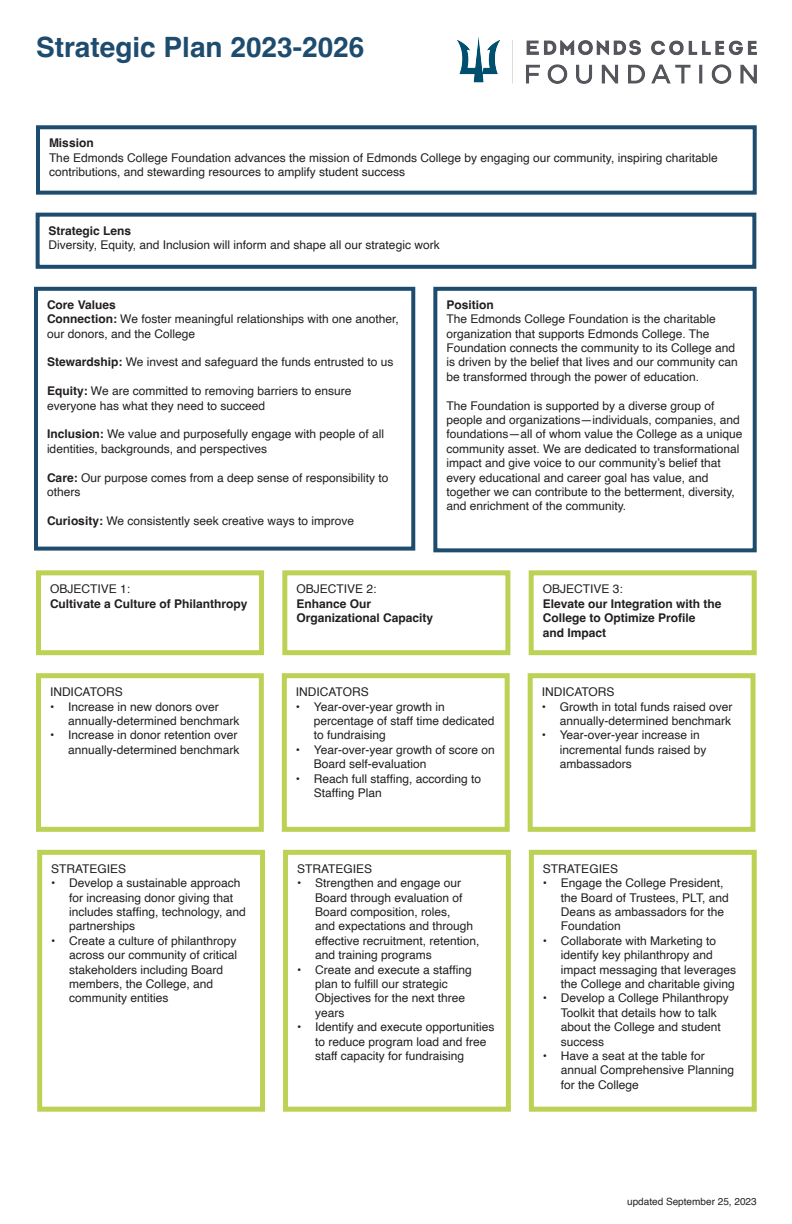
<style>
.page{position:relative;width:792px;height:1224px;background:#fff}
.page>*{position:absolute;margin:0;border:0;box-sizing:border-box;transform-origin:0 0}
.t1{font:700 28px "Helvetica";color:#1e4c6f}
.t2{font:12px/14.4px "Helvetica";color:#231f20}
.t3{font:700 12px/14.4px "Helvetica";color:#231f20}
.t4{font:10px "Helvetica";color:#231f20}
.s1{font-weight:700}
.s2{font-weight:400}
</style>
<div class="page">
<div style="left:34px;top:287px;width:381px;height:264px;border:4px solid #1e4c6f"></div>
<div style="left:433px;top:287px;width:324px;height:265px;border:4px solid #1e4c6f"></div>
<div style="left:36px;top:570px;width:228px;height:85px;border:5px solid #bbd254"></div>
<div style="left:282px;top:570px;width:228px;height:85px;border:5px solid #bbd254"></div>
<div style="left:529px;top:570px;width:228px;height:85px;border:5px solid #bbd254"></div>
<div style="left:36px;top:673px;width:228px;height:159px;border:5px solid #bbd254"></div>
<div style="left:282px;top:673px;width:228px;height:159px;border:5px solid #bbd254"></div>
<div style="left:528px;top:673px;width:228px;height:159px;border:5px solid #bbd254"></div>
<div style="left:36px;top:125px;width:721px;height:70px;border:4px solid #1e4c6f"></div>
<div style="left:36px;top:213px;width:720px;height:56px;border:4px solid #1e4c6f"></div>
<img style="left:458px;top:36px;width:299px;height:48px">
<div style="left:37px;top:850px;width:228px;height:262px;border:5px solid #bbd254"></div>
<div style="left:283px;top:850px;width:228px;height:262px;border:5px solid #bbd254"></div>
<div style="left:529px;top:850px;width:228px;height:262px;border:5px solid #bbd254"></div>
<p class="t1" style="left:36px;top:30px;width:330px">Strategic Plan 2023-2026</p>
<p class="t3" style="left:49px;top:137px;width:46px">Mission</p>
<p class="t2" style="left:49px;top:151px;width:670px">The Edmonds College Foundation advances the mission of Edmonds College by engaging our community, inspiring charitable contributions, and stewarding resources to amplify student success</p>
<p class="t2" style="left:49px;top:224px;width:393px"><span class="s1">Strategic Lens<br></span>Diversity, Equity, and Inclusion will inform and shape all our strategic work</p>
<p class="t3" style="left:47px;top:299px;width:70px">Core Values</p>
<p class="t2" style="left:47px;top:312px;width:353px"><span class="s1">Connection:</span> We foster meaningful relationships with one another, our donors, and the College</p>
<p class="t2" style="left:47px;top:355px;width:348px"><span class="s1">Stewardship:</span> We invest and safeguard the funds entrusted to us</p>
<p class="t2" style="left:47px;top:384px;width:306px"><span class="s1">Equity:</span> We are committed to removing barriers to ensure everyone has what they need to succeed</p>
<p class="t2" style="left:47px;top:427px;width:339px"><span class="s1">Inclusion:</span> We value and purposefully engage with people of all identities, backgrounds, and perspectives</p>
<p class="t2" style="left:47px;top:471px;width:343px"><span class="s1">Care:</span> Our purpose comes from a deep sense of responsibility to others</p>
<p class="t2" style="left:47px;top:514px;width:309px"><span class="s1">Curiosity:</span> We consistently seek creative ways to improve</p>
<p class="t3" style="left:446px;top:299px;width:49px">Position</p>
<p class="t2" style="left:446px;top:312px;width:293px">The Edmonds College Foundation is the charitable organization that supports Edmonds College. The Foundation connects the community to its College and is driven by the belief that lives and our community can be transformed through the power of education.</p>
<p class="t2" style="left:446px;top:399px;width:298px">The Foundation is supported by a diverse group of people and organizations—individuals, companies, and foundations—all of whom value the College as a unique community asset. We are dedicated to transformational impact and give voice to our community’s belief that every educational and career goal has value, and together we can contribute to the betterment, diversity, and enrichment of the community.</p>
<p class="t3" style="left:50px;top:583px;width:199px"><span class="s2">OBJECTIVE 1:<br></span>Cultivate a Culture of Philanthropy</p>
<p class="t3" style="left:296px;top:583px;width:138px"><span class="s2">OBJECTIVE 2:<br></span>Enhance Our<br>Organizational Capacity</p>
<p class="t3" style="left:543px;top:583px;width:180px"><span class="s2">OBJECTIVE 3:<br></span>Elevate our Integration with the<br>College to Optimize Profile<br>and Impact</p>
<p class="t2" style="left:50px;top:685px;width:74px">INDICATORS</p>
<p class="t2" style="left:68px;top:700px;width:173px;text-indent:-18px">• Increase in new donors over annually-determined benchmark</p>
<p class="t2" style="left:50px;top:728px;width:191px;text-align:right">• Increase in donor retention over annually-determined benchmark</p>
<p class="t2" style="left:51px;top:862px;width:77px">STRATEGIES</p>
<p class="t2" style="left:69px;top:876px;width:178px;text-indent:-18px">• Develop a sustainable approach for increasing donor giving that includes staffing, technology, and partnerships</p>
<p class="t2" style="left:69px;top:934px;width:170px;text-indent:-18px">• Create a culture of philanthropy across our community of critical stakeholders including Board members, the College, and community entities</p>
<p class="t2" style="left:296px;top:685px;width:74px">INDICATORS</p>
<p class="t2" style="left:314px;top:700px;width:182px;text-indent:-18px">• Year-over-year growth in percentage of staff time dedicated to fundraising</p>
<p class="t2" style="left:314px;top:743px;width:182px;text-indent:-18px">• Year-over-year growth of score on<br>Board self-evaluation</p>
<p class="t2" style="left:314px;top:772px;width:169px;text-indent:-18px">• Reach full staffing, according to<br>Staffing Plan</p>
<p class="t2" style="left:297px;top:862px;width:77px">STRATEGIES</p>
<p class="t2" style="left:315px;top:876px;width:166px;text-indent:-18px">• Strengthen and engage our<br>Board through evaluation of<br>Board composition, roles,<br>and expectations and through effective recruitment, retention, and training programs</p>
<p class="t2" style="left:315px;top:963px;width:158px;text-indent:-18px">• Create and execute a staffing plan to fulfill our strategic<br>Objectives for the next three years</p>
<p class="t2" style="left:315px;top:1020px;width:181px;text-indent:-18px">• Identify and execute opportunities to reduce program load and free staff capacity for fundraising</p>
<p class="t2" style="left:542px;top:685px;width:74px">INDICATORS</p>
<p class="t2" style="left:542px;top:700px;width:192px;text-align:right">• Growth in total funds raised over annually-determined benchmark</p>
<p class="t2" style="left:560px;top:728px;width:148px;text-indent:-18px">• Year-over-year increase in incremental funds raised by ambassadors</p>
<p class="t2" style="left:543px;top:862px;width:77px">STRATEGIES</p>
<p class="t2" style="left:561px;top:876px;width:169px;text-indent:-18px">• Engage the College President, the Board of Trustees, PLT, and<br>Deans as ambassadors for the<br>Foundation</p>
<p class="t2" style="left:561px;top:934px;width:177px;text-indent:-18px">• Collaborate with Marketing to identify key philanthropy and impact messaging that leverages the College and charitable giving</p>
<p class="t2" style="left:561px;top:991px;width:170px;text-indent:-18px">• Develop a College Philanthropy<br>Toolkit that details how to talk about the College and student success</p>
<p class="t2" style="left:561px;top:1049px;width:175px;text-indent:-18px">• Have a seat at the table for annual Comprehensive Planning for the College</p>
<p class="t4" style="left:627px;top:1194px;width:131px">updated September 25, 2023</p>
</div>
